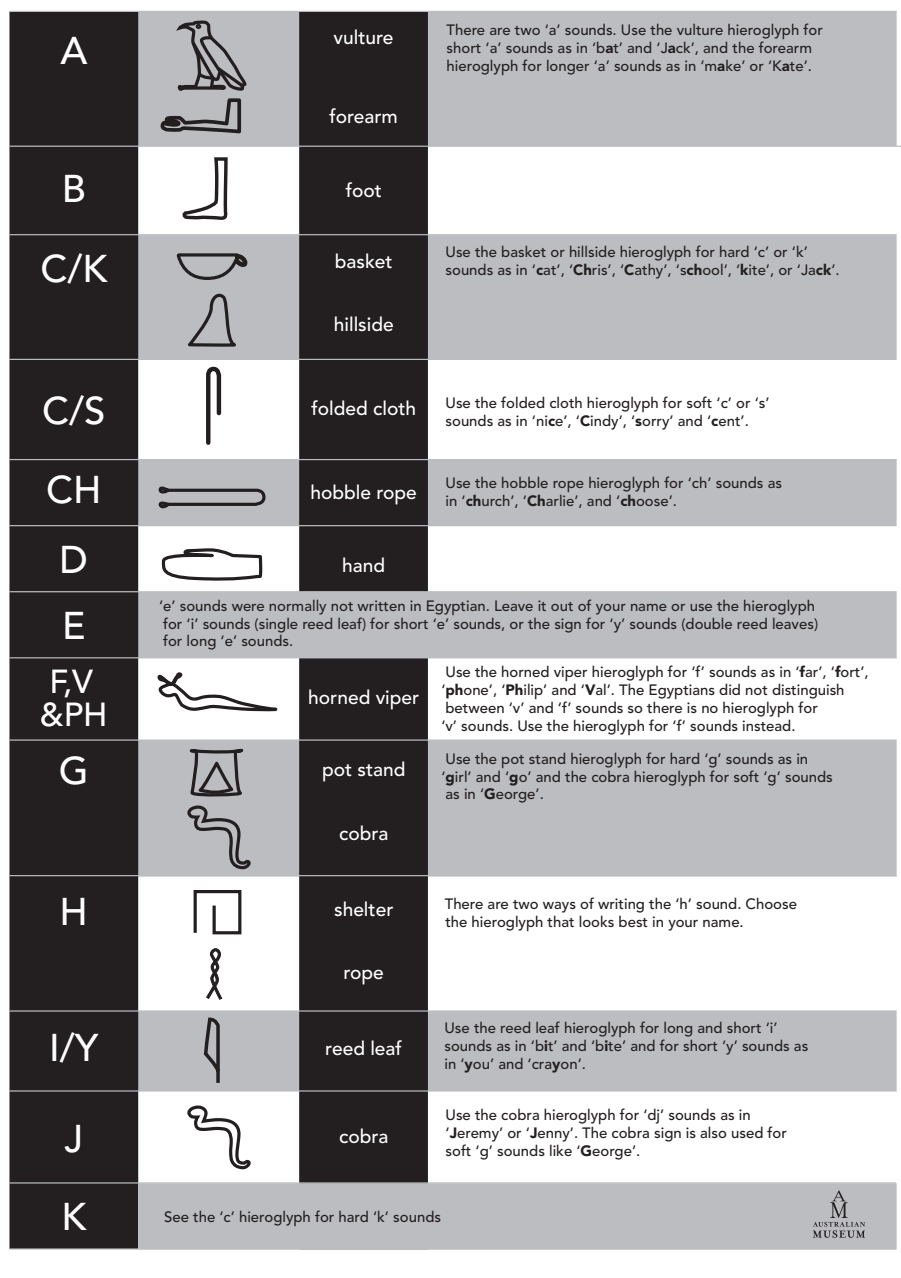
<style>
.page{position:relative;width:901px;height:1278px;background:#fff}
.page>*{position:absolute;margin:0;border:0;box-sizing:border-box;transform-origin:0 0}
.t1{font:500 38.4px/66px "Avenir";color:#fff}
.t2{font:500 33px/33px "Avenir";color:#fff}
.t3{font:500 19.2px "Avenir";color:#fff}
.t4{font:500 14.85px/17.9px "Avenir";color:#231f20}
.s1{font-weight:900}
</style>
<div class="page">
<div style="left:19px;top:11px;width:877px;height:135px;background:#bcbdc0"></div>
<div style="left:19px;top:235px;width:877px;height:124px;background:#bcbdc0"></div>
<div style="left:19px;top:459px;width:877px;height:66px;background:#bcbdc0"></div>
<div style="left:299px;top:11px;width:129px;height:1237px;background:#231f20"></div>
<div style="left:19px;top:592px;width:877px;height:66px;background:#bcbdc0"></div>
<div style="left:9px;top:11px;width:129px;height:1237px;background:#231f20"></div>
<svg style="left:160px;top:20px;width:86px;height:114px"></svg>
<svg style="left:182px;top:157px;width:46px;height:63px"></svg>
<svg style="left:176px;top:253px;width:72px;height:27px"></svg>
<svg style="left:188px;top:293px;width:48px;height:54px"></svg>
<svg style="left:158px;top:486px;width:108px;height:22px"></svg>
<svg style="left:161px;top:548px;width:102px;height:33px"></svg>
<svg style="left:157px;top:672px;width:121px;height:40px"></svg>
<svg style="left:9px;top:458px;width:888px;height:2px"></svg>
<svg style="left:9px;top:358px;width:888px;height:89px"></svg>
<svg style="left:9px;top:233px;width:888px;height:3px"></svg>
<svg style="left:9px;top:145px;width:892px;height:2px"></svg>
<svg style="left:9px;top:10px;width:888px;height:3px"></svg>
<svg style="left:9px;top:524px;width:888px;height:2px"></svg>
<svg style="left:9px;top:590px;width:888px;height:2px"></svg>
<svg style="left:9px;top:656px;width:888px;height:3px"></svg>
<svg style="left:9px;top:1181px;width:419px;height:2px"></svg>
<svg style="left:9px;top:1247px;width:888px;height:2px"></svg>
<div style="left:138px;top:1182px;width:758px;height:66px;background:#bcbdc0"></div>
<svg style="left:9px;top:738px;width:888px;height:138px"></svg>
<svg style="left:187px;top:1105px;width:64px;height:65px"></svg>
<svg style="left:193px;top:890px;width:49px;height:108px"></svg>
<svg style="left:9px;top:1009px;width:888px;height:82px"></svg>
<svg style="left:813px;top:1190px;width:52px;height:47px"></svg>
<p class="t1" style="left:60px;top:18px;width:28px">A</p>
<p class="t1" style="left:62px;top:157px;width:26px">B</p>
<p class="t1" style="left:40px;top:236px;width:68px">C/K</p>
<p class="t1" style="left:42px;top:371px;width:65px;line-height:79.8px">C/S<br>CH</p>
<p class="t1" style="left:60px;top:527px;width:30px">D<br>E</p>
<p class="t2" style="left:40px;top:666px;width:69px">F,V &amp;PH</p>
<p class="t1" style="left:59px;top:738px;width:31px">G</p>
<p class="t1" style="left:60px;top:878px;width:30px">H</p>
<p class="t1" style="left:49px;top:1015px;width:51px">I/Y</p>
<p class="t1" style="left:61px;top:1099px;width:26px;line-height:78.6px">J<br>K</p>
<p class="t3" style="left:334px;top:27px;width:62px">vulture</p>
<p class="t3" style="left:329px;top:105px;width:70px">forearm</p>
<p class="t3" style="left:346px;top:179px;width:38px">foot</p>
<p class="t3" style="left:335px;top:250px;width:59px">basket</p>
<p class="t3" style="left:334px;top:313px;width:61px">hillside</p>
<p class="t3" style="left:311px;top:397px;width:106px">folded cloth</p>
<p class="t3" style="left:310px;top:480px;width:108px">hobble rope</p>
<p class="t3" style="left:342px;top:554px;width:44px">hand</p>
<p class="t4" style="left:447px;top:22px;width:378px">There are two ‘a’ sounds. Use the vulture hieroglyph for short ‘a’ sounds as in ‘b<span class="s1">a</span>t’ and ‘J<span class="s1">a</span>ck’, and the forearm hieroglyph for longer ‘a’ sounds as in ‘m<span class="s1">a</span>ke’ or ‘K<span class="s1">a</span>te’.</p>
<p class="t4" style="left:445px;top:243px;width:396px">Use the basket or hillside hieroglyph for hard ‘c’ or ‘k’ sounds as in ‘<span class="s1">c</span>at’, ‘<span class="s1">Ch</span>ris’, ‘<span class="s1">C</span>athy’, ‘s<span class="s1">ch</span>ool’, ‘<span class="s1">k</span>ite’, or ‘Ja<span class="s1">ck</span>’.</p>
<p class="t4" style="left:445px;top:394px;width:326px">Use the folded cloth hieroglyph for soft ‘c’ or ‘s’ sounds as in ‘ni<span class="s1">c</span>e’, ‘<span class="s1">C</span>indy’, ‘<span class="s1">s</span>orry’ and ‘<span class="s1">c</span>ent’.</p>
<p class="t4" style="left:445px;top:474px;width:338px">Use the hobble rope hieroglyph for ‘ch’ sounds as in ‘<span class="s1">ch</span>urch’, ‘<span class="s1">Ch</span>arlie’, and ‘<span class="s1">ch</span>oose’.</p>
<p class="t4" style="left:159px;top:596px;width:661px">‘e’ sounds were normally not written in Egyptian. Leave it out of your name or use the hieroglyph for ‘i’ sounds (single reed leaf) for short ‘e’ sounds, or the sign for ‘y’ sounds (double reed leaves) for long ‘e’ sounds.</p>
<p class="t3" style="left:308px;top:685px;width:113px">horned viper</p>
<p class="t3" style="left:322px;top:757px;width:85px">pot stand</p>
<p class="t3" style="left:339px;top:822px;width:51px">cobra</p>
<p class="t3" style="left:334px;top:898px;width:61px">shelter</p>
<p class="t3" style="left:343px;top:960px;width:42px">rope</p>
<p class="t3" style="left:325px;top:1037px;width:78px">reed leaf</p>
<p class="t3" style="left:339px;top:1125px;width:51px">cobra</p>
<p class="t4" style="left:441px;top:663px;width:429px">Use the horned viper hieroglyph for ‘f’ sounds as in ‘<span class="s1">f</span>ar’, ‘<span class="s1">f</span>ort’, ‘<span class="s1">ph</span>one’, ‘<span class="s1">Ph</span>ilip’ and ‘<span class="s1">V</span>al’. The Egyptians did not distinguish between ‘v’ and ‘f’ sounds so there is no hieroglyph for<br>‘v’ sounds. Use the hieroglyph for ‘f’ sounds instead.</p>
<p class="t4" style="left:441px;top:749px;width:393px">Use the pot stand hieroglyph for hard ‘g’ sounds as in ‘<span class="s1">g</span>irl’ and ‘<span class="s1">g</span>o’ and the cobra hieroglyph for soft ‘g’ sounds as in ‘<span class="s1">G</span>eorge’.</p>
<p class="t4" style="left:445px;top:894px;width:354px">There are two ways of writing the ‘h’ sound. Choose the hieroglyph that looks best in your name.</p>
<p class="t4" style="left:444px;top:1019px;width:365px">Use the reed leaf hieroglyph for long and short ‘i’ sounds as in ‘b<span class="s1">i</span>t’ and ‘b<span class="s1">i</span>te’ and for short ‘y’ sounds as in ‘<span class="s1">y</span>ou’ and ‘cra<span class="s1">y</span>on’.</p>
<p class="t4" style="left:445px;top:1106px;width:343px">Use the cobra hieroglyph for ‘dj’ sounds as in ‘<span class="s1">J</span>eremy’ or ‘<span class="s1">J</span>enny’. The cobra sign is also used for soft ‘g’ sounds like ‘<span class="s1">G</span>eorge’.</p>
<p class="t4" style="left:164px;top:1207px;width:278px">See the ‘c’ hieroglyph for hard ‘k’ sounds</p>
</div>
